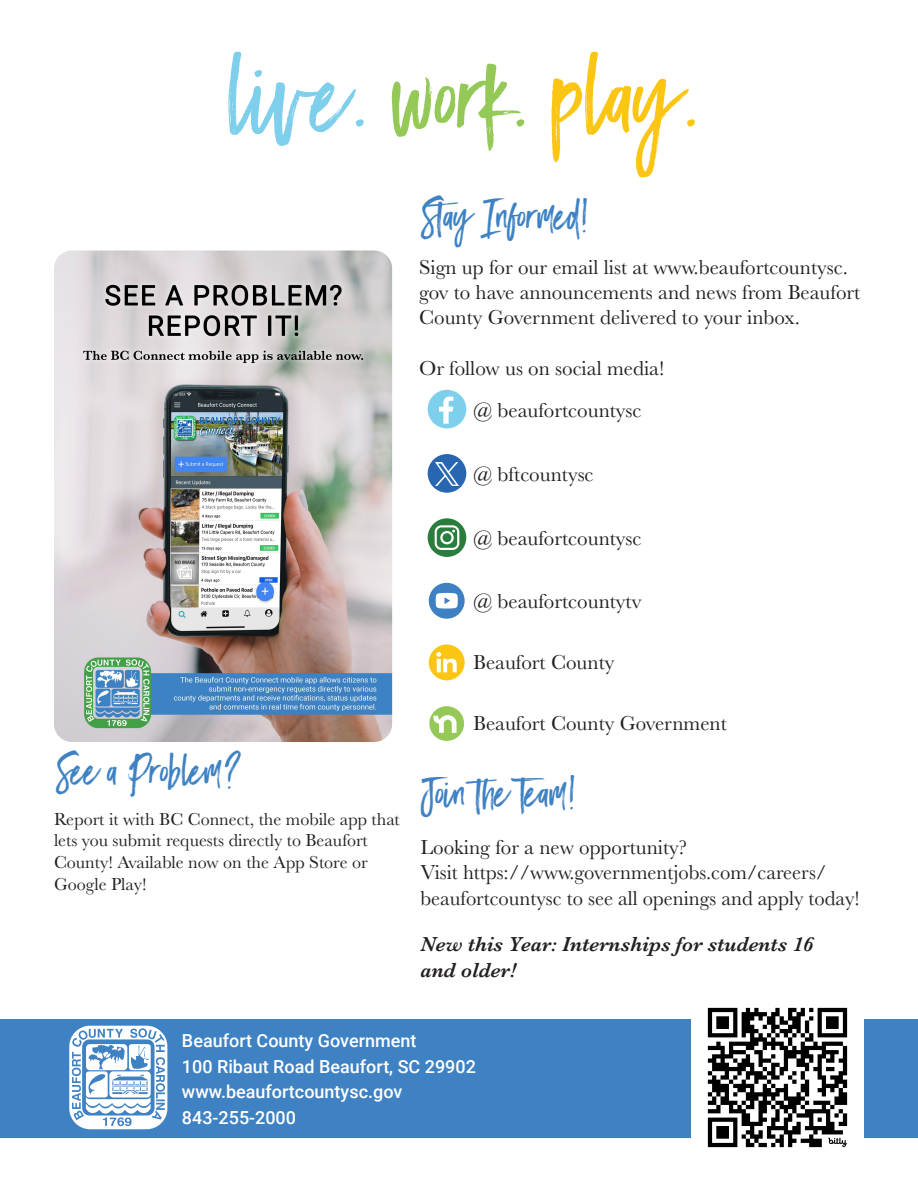
<style>
.page{position:relative;width:918px;height:1188px;background:#fff}
.page>*{position:absolute;margin:0;border:0;box-sizing:border-box;transform-origin:0 0}
.t1{font:39px "Black Diamond";color:#3e82c4}
.t2{font:21px/25.2px "Baskerville";color:#231f20}
.t3{font:italic 600 21px/25.2px "Baskerville";color:#231f20}
.t4{font:18px/21.6px "Baskerville";color:#231f20}
.t5{font:500 18px "Roboto";color:#fff}
</style>
<div class="page">
<div style="left:0;top:1019px;width:918px;height:118px;background:#3e82c4"></div>
<svg style="left:69px;top:1026px;width:98px;height:103px"></svg>
<img style="left:691px;top:1007px;width:173px;height:141px">
<svg style="left:228px;top:52px;width:136px;height:94px"></svg>
<svg style="left:392px;top:64px;width:132px;height:87px"></svg>
<svg style="left:551px;top:52px;width:144px;height:126px"></svg>
<div style="left:428px;top:390px;width:38px;height:38px;background:#7dcfec;border-radius:50%"></div>
<svg style="left:439px;top:396px;width:14px;height:28px"></svg>
<div style="left:428px;top:518px;width:38px;height:39px;background:#2a7d3d;border-radius:50%"></div>
<svg style="left:435px;top:525px;width:24px;height:25px"></svg>
<div style="left:429px;top:645px;width:36px;height:35px;background:#fbc613;border-radius:50%"></div>
<svg style="left:436px;top:652px;width:21px;height:20px"></svg>
<div style="left:429px;top:706px;width:35px;height:35px;background:#94c957;border-radius:50%"></div>
<svg style="left:433px;top:715px;width:24px;height:18px"></svg>
<div style="left:428px;top:454px;width:38px;height:39px;background:#2866b2;border-radius:50%"></div>
<img style="left:436px;top:462px;width:22px;height:23px">
<div style="left:429px;top:583px;width:36px;height:36px;background:#3d81c3;border-radius:50%"></div>
<svg style="left:436px;top:593px;width:22px;height:16px"></svg>
<img style="left:54px;top:250px;width:338px;height:492px">
<p class="t1" style="left:419px;top:191px;width:173px">Stay Informed!</p>
<p class="t2" style="left:419px;top:255px;width:443px">Sign up for our email list at www.beaufortcountysc. gov to have announcements and news from Beaufort<br>County Government delivered to your inbox.</p>
<p class="t2" style="left:419px;top:356px;width:247px">Or follow us on social media!</p>
<p class="t2" style="left:473px;top:398px;width:170px">@ beaufortcountysc</p>
<p class="t2" style="left:473px;top:462px;width:122px">@ bftcountysc</p>
<p class="t2" style="left:473px;top:526px;width:170px">@ beaufortcountysc</p>
<p class="t2" style="left:473px;top:589px;width:170px">@ beaufortcountytv</p>
<p class="t1" style="left:54px;top:745px;width:188px">See a Problem?</p>
<p class="t4" style="left:54px;top:809px;width:347px">Report it with BC Connect, the mobile app that lets you submit requests directly to Beaufort County! Available now on the App Store or Google Play!</p>
<p class="t2" style="left:473px;top:650px;width:143px">Beaufort County</p>
<p class="t2" style="left:473px;top:711px;width:255px">Beaufort County Government</p>
<p class="t1" style="left:421px;top:767px;width:159px">Join the Team!</p>
<p class="t2" style="left:421px;top:835px;width:268px">Looking for a new opportunity?</p>
<p class="t2" style="left:421px;top:860px;width:441px">Visit https://www.governmentjobs.com/careers/ beaufortcountysc to see all openings and apply today!</p>
<p class="t3" style="left:421px;top:932px;width:395px">New this Year: Internships for students 16 and older!</p>
<p class="t5" style="left:182px;top:1028px;width:236px">Beaufort County Government</p>
<p class="t5" style="left:182px;top:1054px;width:296px">100 Ribaut Road Beaufort, SC 29902</p>
<p class="t5" style="left:182px;top:1079px;width:222px">www.beaufortcountysc.gov</p>
<p class="t5" style="left:182px;top:1105px;width:116px">843-255-2000</p>
</div>
